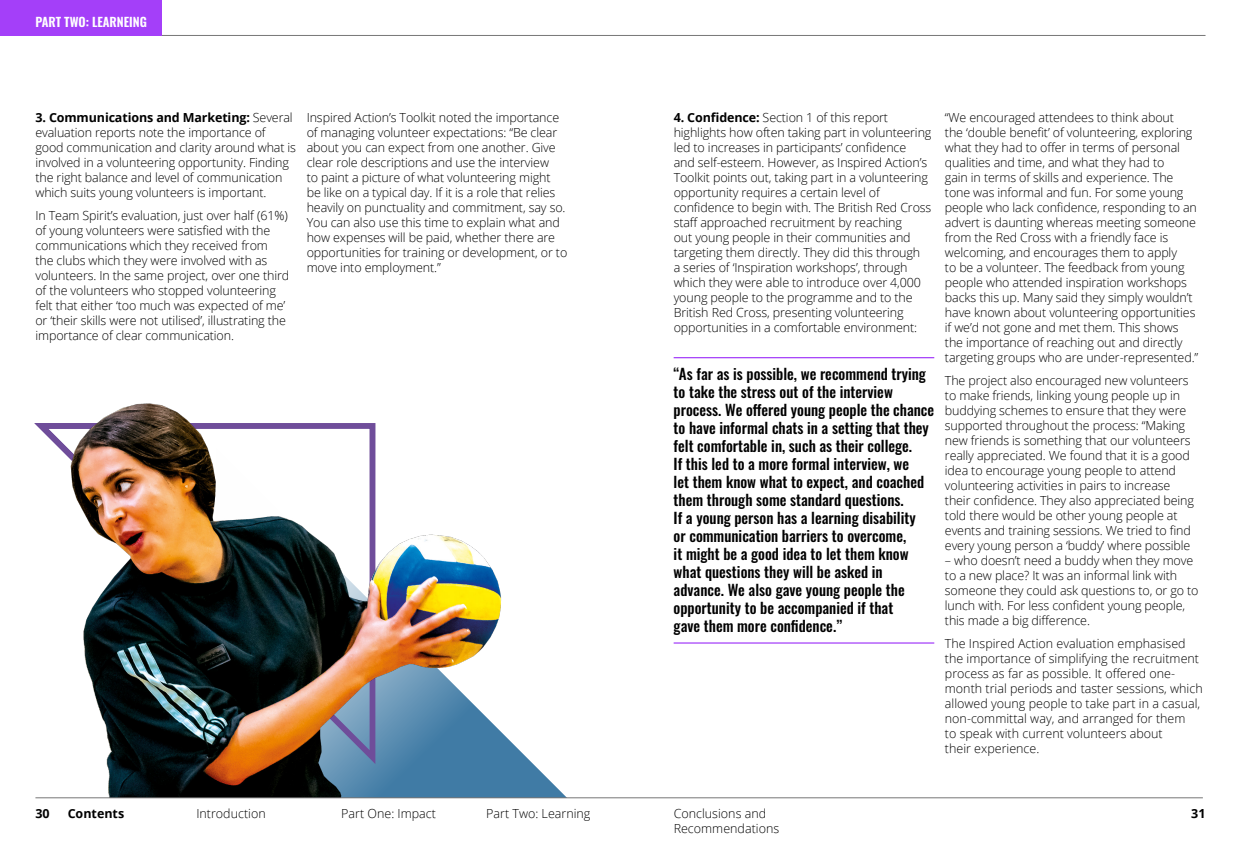
<style>
.page{position:relative;width:1241px;height:851px;background:#fff}
.page>*{position:absolute;margin:0;border:0;box-sizing:border-box;transform-origin:0 0}
.t1{font:500 15px/18px "Oswald";color:#000}
.t2{font:300 12.5px/15px "Open Sans";letter-spacing:-.01em;color:#000}
.t3{font:600 12.5px "Oswald";letter-spacing:-.005em;color:#fff}
.t4{font:700 12.5px "Open Sans";color:#000}
.s1{font-weight:700}
</style>
<div class="page">
<hr style="left:0;top:35px;width:1205px;height:1px;background:#767676">
<div style="left:0;top:0;width:161px;height:36px;background:#a43ff9"></div>
<hr style="left:673px;top:357px;width:261px;height:1px;background:#a43ff9">
<hr style="left:673px;top:642px;width:261px;height:1px;background:#a43ff9">
<img style="left:51px;top:403px;width:495px;height:394px">
<hr style="left:35px;top:797px;width:1167px;height:1px;background:#767676">
<p class="t3" style="left:35px;top:10px;width:113px">PART TWO: LEARNEING</p>
<p class="t2" style="left:35px;top:110px;width:262px"><span class="s1">3. Communications and Marketing:</span> Several evaluation reports note the importance of good communication and clarity around what is involved in a volunteering opportunity. Finding the right balance and level of communication which suits young volunteers is important.</p>
<p class="t2" style="left:35px;top:207px;width:255px">In Team Spirit’s evaluation, just over half (61%) of young volunteers were satisfied with the communications which they received from<br>the clubs which they were involved with as volunteers. In the same project, over one third of the volunteers who stopped volunteering felt that either ‘too much was expected of me’ or ‘their skills were not utilised’, illustrating the importance of clear communication.</p>
<p class="t2" style="left:306px;top:110px;width:262px">Inspired Action’s Toolkit noted the importance of managing volunteer expectations: “Be clear about you can expect from one another. Give clear role descriptions and use the interview<br>to paint a picture of what volunteering might be like on a typical day. If it is a role that relies heavily on punctuality and commitment, say so.<br>You can also use this time to explain what and how expenses will be paid, whether there are opportunities for training or development, or to move into employment.”</p>
<p class="t2" style="left:673px;top:110px;width:259px"><span class="s1">4. Confidence:</span> Section 1 of this report highlights how often taking part in volunteering led to increases in participants’ confidence<br>and self-esteem. However, as Inspired Action’s Toolkit points out, taking part in a volunteering opportunity requires a certain level of confidence to begin with. The British Red Cross staff approached recruitment by reaching<br>out young people in their communities and targeting them directly. They did this through<br>a series of ‘Inspiration workshops’, through which they were able to introduce over 4,000 young people to the programme and to the British Red Cross, presenting volunteering opportunities in a comfortable environment:</p>
<p class="t2" style="left:944px;top:110px;width:255px">“We encouraged attendees to think about<br>the ‘double benefit’ of volunteering, exploring what they had to offer in terms of personal qualities and time, and what they had to<br>gain in terms of skills and experience. The tone was informal and fun. For some young people who lack confidence, responding to an advert is daunting whereas meeting someone from the Red Cross with a friendly face is welcoming, and encourages them to apply<br>to be a volunteer. The feedback from young people who attended inspiration workshops backs this up. Many said they simply wouldn’t have known about volunteering opportunities if we’d not gone and met them. This shows the importance of reaching out and directly targeting groups who are under-represented.”</p>
<p class="t2" style="left:944px;top:372px;width:250px">The project also encouraged new volunteers to make friends, linking young people up in buddying schemes to ensure that they were supported throughout the process: “Making new friends is something that our volunteers really appreciated. We found that it is a good idea to encourage young people to attend volunteering activities in pairs to increase their confidence. They also appreciated being told there would be other young people at events and training sessions. We tried to find every young person a ‘buddy’ where possible</p>
<p class="t2" style="left:944px;top:552px;width:255px">– who doesn’t need a buddy when they move to a new place? It was an informal link with someone they could ask questions to, or go to lunch with. For less confident young people, this made a big difference.</p>
<p class="t2" style="left:944px;top:635px;width:259px">The Inspired Action evaluation emphasised the importance of simplifying the recruitment process as far as possible. It offered one&shy;month trial periods and taster sessions, which allowed young people to take part in a casual, non-committal way, and arranged for them<br>to speak with current volunteers about<br>their experience.</p>
<p class="t1" style="left:673px;top:363px;width:262px">“As far as is possible, we recommend trying to take the stress out of the interview process. We offered young people the chance to have informal chats in a setting that they felt comfortable in, such as their college.<br>If this led to a more formal interview, we<br>let them know what to expect, and coached them through some standard questions.<br>If a young person has a learning disability<br>or communication barriers to overcome,<br>it might be a good idea to let them know what questions they will be asked in advance. We also gave young people the opportunity to be accompanied if that<br>gave them more confidence.”</p>
<p class="t4" style="left:68px;top:804px;width:58px">Contents</p>
<p class="t2" style="left:196px;top:805px;width:71px">Introduction</p>
<p class="t2" style="left:341px;top:805px;width:96px">Part One: Impact</p>
<p class="t2" style="left:486px;top:805px;width:106px">Part Two: Learning</p>
<p class="t2" style="left:673px;top:805px;width:107px">Conclusions and<br>Recommendations</p>
<p class="t4" style="left:35px;top:804px;width:16px">30</p>
<p class="t4" style="left:1190px;top:804px;width:16px">31</p>
</div>
